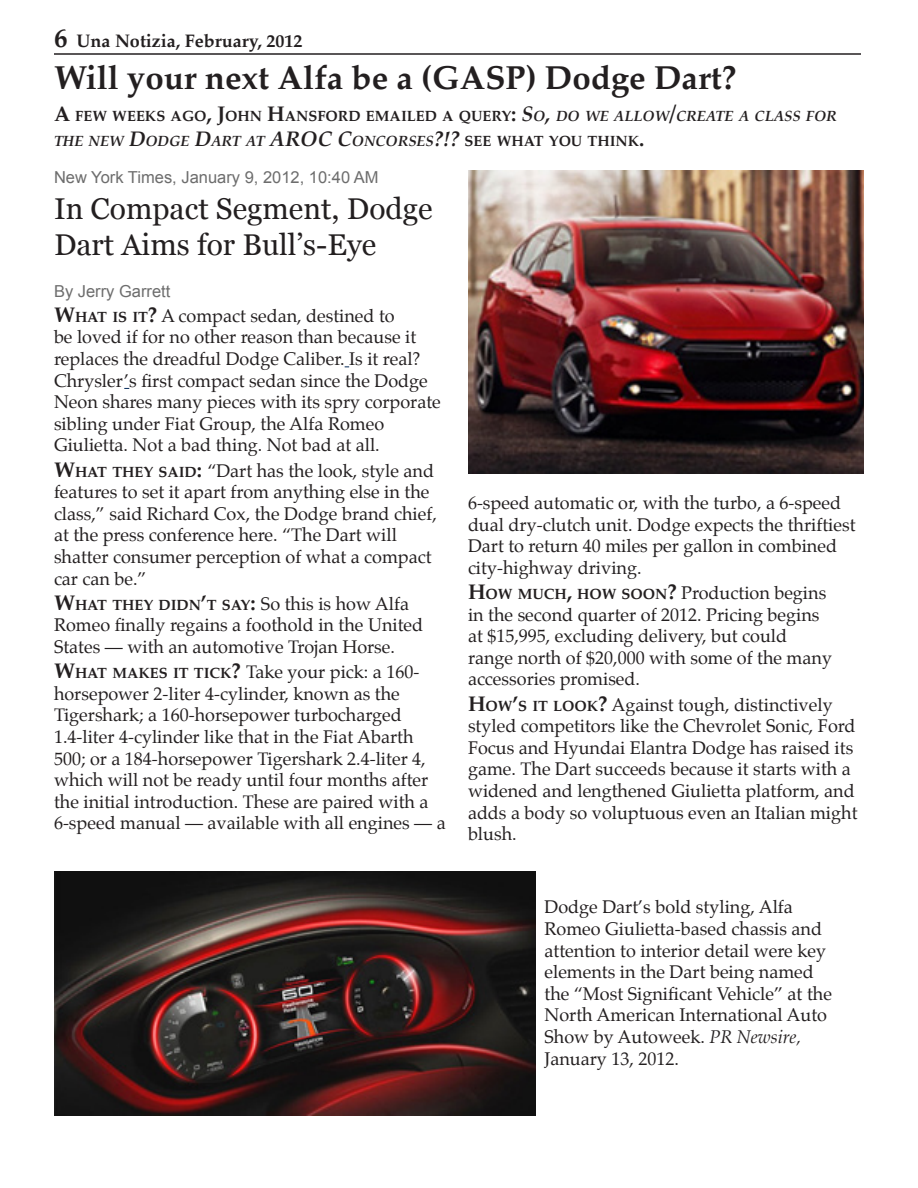
<style>
.page{position:relative;width:918px;height:1188px;background:#fff}
.page>*{position:absolute;margin:0;border:0;box-sizing:border-box;transform-origin:0 0}
.t1{font:700 33px "Palatino";color:#231f20}
.t2{font:30px/36px "Georgia";color:#231f20}
.t3{font:18px/21.6px "Palatino";color:#231f20}
.t4{font:700 18px "Palatino";color:#231f20}
.t5{font:16.5px "Arial";color:#6d6d6d}
.t6{font:italic 700 14.7px/25.2px "Palatino";color:#231f20}
.t7{font:700 14.7px "Palatino";color:#231f20}
.s1{font-size:27px}
.s2{font-style:normal;font-size:21px}
.s3{font-style:normal}
.s4{font-size:21px}
.s5{font-style:italic;font-size:21px}
.s6{font-style:italic}
.s7{font-weight:700;font-size:21px}
.s8{font-weight:700;font-size:14.7px}
.s9{font-weight:400;font-size:18px}
</style>
<div class="page">
<hr style="left:54px;top:53px;width:807px;height:2px;background:#231f20">
<img style="left:54px;top:871px;width:482px;height:245px">
<img style="left:468px;top:171px;width:396px;height:303px">
<p class="t4" style="left:54px;top:25px;width:250px"><span class="s1">6</span> Una Notizia, February, 2012</p>
<p class="t1" style="left:54px;top:49px;width:684px">Will your next Alfa be a (GASP) Dodge Dart?</p>
<p class="t6" style="left:54px;top:103px;width:784px"><span class="s2">A</span> <span class="s3">FEW WEEKS AGO</span><span class="s2">, J</span><span class="s3">OHN</span> <span class="s2">H</span><span class="s3">ANSFORD EMAILED A QUERY</span><span class="s2">:</span> <span class="s4">S</span>O<span class="s4">,</span> DO WE ALLOW<span class="s4">/</span>CREATE A CLASS FOR<br>THE NEW <span class="s4">D</span>ODGE <span class="s4">D</span>ART AT <span class="s4">AROC</span></p>
<p class="t7" style="left:337px;top:128px;width:308px"><span class="s5">C</span><span class="s6">ONCORSES</span><span class="s5">?!?</span> SEE WHAT YOU THINK<span class="s4">.</span></p>
<p class="t5" style="left:54px;top:167px;width:326px">New York Times, January 9, 2012, 10:40 AM</p>
<p class="t2" style="left:54px;top:192px;width:380px">In Compact Segment, Dodge<br>Dart Aims for Bull’s-Eye</p>
<p class="t5" style="left:54px;top:280px;width:118px">By Jerry Garrett</p>
<p class="t3" style="left:54px;top:305px;width:388px"><span class="s7">W</span><span class="s8">HAT IS IT</span><span class="s7">?</span> A compact sedan, destined to<br>be loved if for no other reason than because it replaces the dreadful Dodge Caliber. Is it real?<br>Chrysler’s first compact sedan since the Dodge Neon shares many pieces with its spry corporate sibling under Fiat Group, the Alfa Romeo Giulietta. Not a bad thing. Not bad at all.</p>
<p class="t3" style="left:54px;top:460px;width:384px"><span class="s7">W</span><span class="s8">HAT THEY SAID</span><span class="s7">:</span> “Dart has the look, style and features to set it apart from anything else in the class,” said Richard Cox, the Dodge brand chief, at the press conference here. “The Dart will shatter consumer perception of what a compact car can be.”</p>
<p class="t7" style="left:54px;top:592px;width:357px"><span class="s4">W</span>HAT THEY DIDN<span class="s4">’</span>T SAY<span class="s4">:</span> <span class="s9">So this is how Alfa</span></p>
<p class="t3" style="left:54px;top:614px;width:371px">Romeo finally regains a foothold in the United<br>States — with an automotive Trojan Horse.</p>
<p class="t3" style="left:54px;top:661px;width:393px"><span class="s7">W</span><span class="s8">HAT MAKES IT TICK</span><span class="s7">?</span> Take your pick: a 160- horsepower 2-liter 4-cylinder, known as the Tigershark; a 160-horsepower turbocharged 1.4-liter 4-cylinder like that in the Fiat Abarth 500; or a 184-horsepower Tigershark 2.4-liter 4, which will not be ready until four months after the initial introduction. These are paired with a 6-speed manual — available with all engines — a</p>
<p class="t3" style="left:468px;top:492px;width:389px">6-speed automatic or, with the turbo, a 6-speed dual dry-clutch unit. Dodge expects the thriftiest Dart to return 40 miles per gallon in combined city-highway driving.</p>
<p class="t7" style="left:468px;top:582px;width:63px"><span class="s4">H</span>OW MUC</p>
<p class="t3" style="left:468px;top:582px;width:366px;text-indent:86px"><span class="s8">H</span><span class="s7">,</span> <span class="s8">HOW SOON</span><span class="s7">?</span> Production begins in the second quarter of 2012. Pricing begins at $15,995, excluding delivery, but could range north of $20,000 with some of the many accessories promised.</p>
<p class="t3" style="left:468px;top:694px;width:391px"><span class="s7">H</span><span class="s8">OW</span><span class="s7">’</span><span class="s8">S IT LOOK</span><span class="s7">?</span> Against tough, distinctively styled competitors like the Chevrolet Sonic, Ford Focus and Hyundai Elantra Dodge has raised its game. The Dart succeeds because it starts with a widened and lengthened Giulietta platform, and adds a body so voluptuous even an Italian might blush.</p>
<p class="t3" style="left:544px;top:896px;width:289px">Dodge Dart’s bold styling, Alfa<br>Romeo Giulietta-based chassis and attention to interior detail were key elements in the Dart being named the “Most Significant Vehicle” at the<br>North American International Auto<br>Show by Autoweek. <span class="s6">PR Newsire,<br></span>January 13, 2012.</p>
</div>
